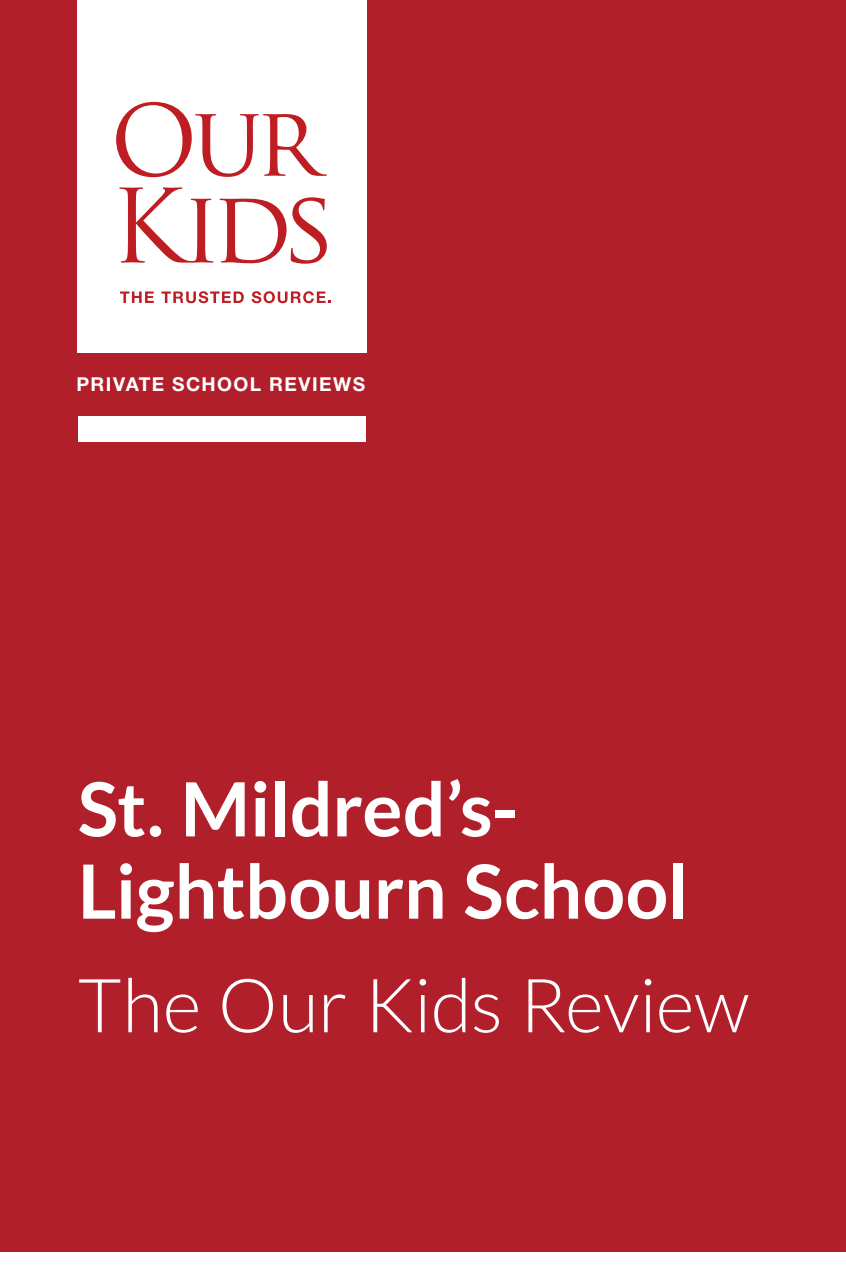
<style>
.page{position:relative;width:846px;height:1278px;background:#b11f2b}
.page>*{position:absolute;margin:0;border:0;box-sizing:border-box;transform-origin:0 0}
.t1{font:700 74.8px/82.2px "Lato";color:#fff}
.t2{font:300 74.8px "Lato";letter-spacing:-.005em;color:#fff}
.t3{font:700 19.2px "Helvetica Neue LT Std";letter-spacing:.075em;color:#fff}
</style>
<div class="page">
<div style="left:78px;top:416px;width:287px;height:25px;background:#fff"></div>
<div style="left:0;top:1252px;width:846px;height:26px;background:#fff"></div>
<div style="left:78px;top:0;width:289px;height:352px;background:#fff"></div>
<svg style="left:119px;top:187px;width:94px;height:76px"></svg>
<svg style="left:220px;top:197px;width:107px;height:67px"></svg>
<svg style="left:116px;top:102px;width:211px;height:75px"></svg>
<svg style="left:120px;top:291px;width:34px;height:12px"></svg>
<svg style="left:161px;top:291px;width:83px;height:12px"></svg>
<svg style="left:252px;top:291px;width:79px;height:12px"></svg>
<p class="t3" style="left:77px;top:372px;width:290px">PRIVATE SCHOOL REVIEWS</p>
<p class="t1" style="left:78px;top:767px;width:612px">St. Mildred’s-<br>Lightbourn School</p>
<p class="t2" style="left:78px;top:965px;width:673px">The Our Kids Review</p>
</div>
